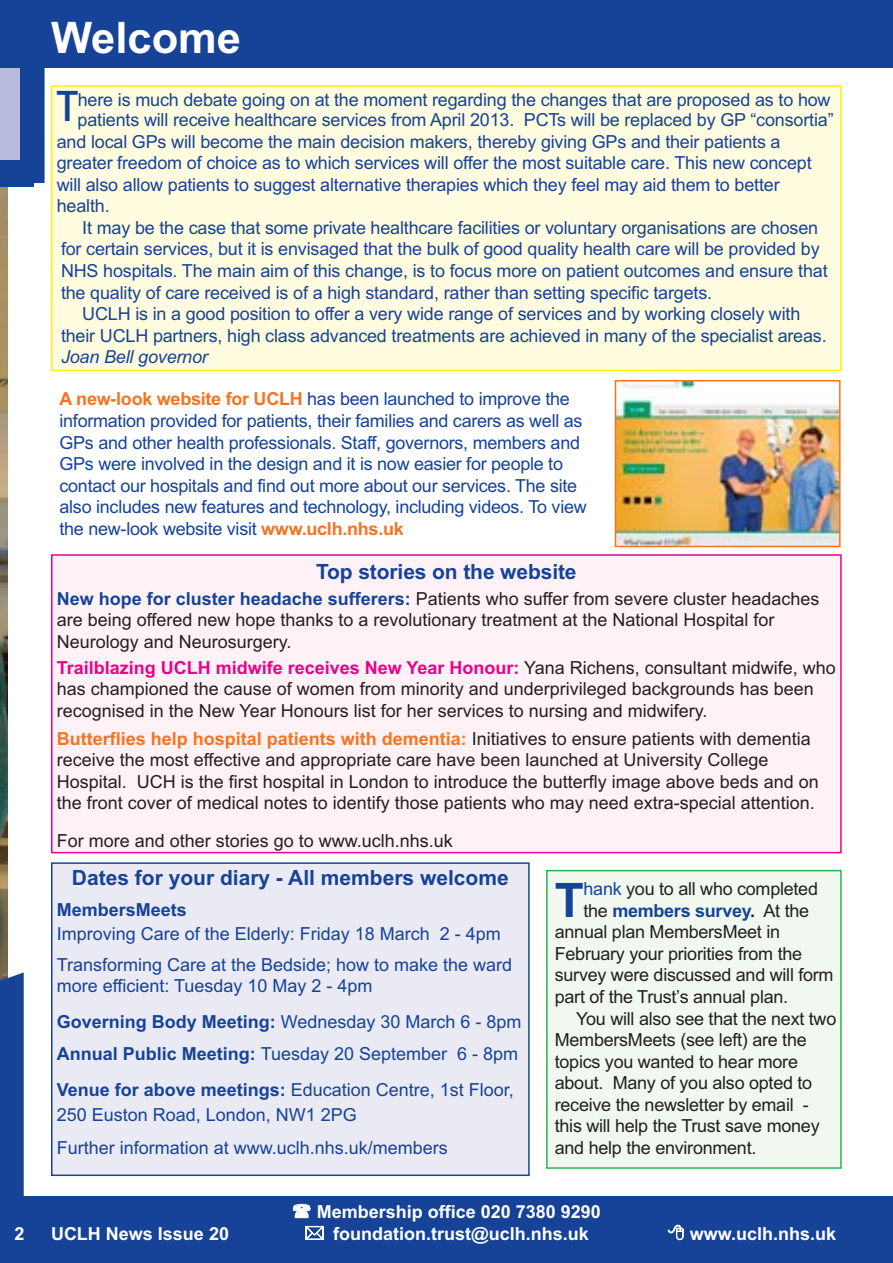
<style>
.page{position:relative;width:893px;height:1263px;background:#fff}
.page>*{position:absolute;margin:0;border:0;box-sizing:border-box;transform-origin:0 0}
.t1{font:700 47.55px "Arial";color:#164397}
.t2{font:700 43.5px "Arial";color:#fff}
.t3{font:700 21px "Arial";color:#164397}
.t4{font:18px/21.6px "Arial";letter-spacing:-.01em;color:#164397}
.t5{font:18px/21.6px "Arial";color:#231f20}
.t6{font:700 18px "Arial";color:#fff}
.t7{font:700 18px "Arial";letter-spacing:-.01em;color:#164397}
.t8{font:italic 18px "Arial";letter-spacing:-.01em;color:#164397}
.s1{font-family:"Adobe Fan Heiti Std Bold E Ten B5 H";font-size:39.3px}
.s2{font-weight:700;color:#f47421}
.s3{font-weight:700;color:#164397}
.s4{font-weight:700;color:#ec008c}
.s5{font-weight:700}
.s6{color:#164397}
.s7{font-weight:400;color:#231f20}
.s8{color:#231f20}
</style>
<div class="page">
<img style="left:0;top:187px;width:8px;height:786px">
<div style="left:20px;top:67px;width:25px;height:116px;background:#164397"></div>
<div style="left:0;top:65px;width:20px;height:122px;background:#b8bbdc"></div>
<div style="left:0;top:160px;width:33px;height:27px;background:#164397"></div>
<div style="left:0;top:973px;width:24px;height:223px;background:#164397"></div>
<div style="left:0;top:1196px;width:893px;height:67px;background:#164397"></div>
<div style="left:0;top:0;width:893px;height:67px;background:#164397"></div>
<div style="left:53px;top:87px;width:787px;height:283px;background:#fffcdf"></div>
<div style="left:51px;top:85px;width:791px;height:286px;border:2px solid #fff200"></div>
<div style="left:547px;top:871px;width:293px;height:296px;background:#f1f8f0"></div>
<div style="left:546px;top:870px;width:296px;height:299px;border:2px solid #2bb350"></div>
<img style="left:618px;top:383px;width:219px;height:161px">
<div style="left:615px;top:380px;width:225px;height:167px;border:2px solid #f47421"></div>
<div style="left:53px;top:556px;width:787px;height:296px;background:#fef2f7"></div>
<div style="left:51px;top:554px;width:791px;height:299px;border:2px solid #ec008c"></div>
<div style="left:53px;top:864px;width:475px;height:311px;background:#eaeaf5"></div>
<div style="left:51px;top:862px;width:479px;height:314px;border:2px solid #164397"></div>
<h2 class="t2" style="left:51px;top:22px;width:192px">Welcome</h2>
<p class="t4" style="left:57px;top:91px;width:775px"><span class="s1">T</span>here is much debate going on at the moment regarding the changes that are proposed as to how</p>
<p class="t4" style="left:78px;top:111px;width:757px">patients will receive healthcare services from April 2013. PCTs will be replaced by GP “consortia”</p>
<p class="t4" style="left:57px;top:132px;width:725px">and local GPs will become the main decision makers, thereby giving GPs and their patients a</p>
<p class="t4" style="left:57px;top:154px;width:756px">greater freedom of choice as to which services will offer the most suitable care. This new concept</p>
<p class="t4" style="left:57px;top:175px;width:724px">will also allow patients to suggest alternative therapies which they feel may aid them to better</p>
<p class="t4" style="left:57px;top:197px;width:54px">health.</p>
<p class="t4" style="left:82px;top:219px;width:737px">It may be the case that some private healthcare facilities or voluntary organisations are chosen</p>
<p class="t4" style="left:61px;top:240px;width:760px">for certain services, but it is envisaged that the bulk of good quality health care will be provided by</p>
<p class="t4" style="left:61px;top:262px;width:768px">NHS hospitals. The main aim of this change, is to focus more on patient outcomes and ensure that</p>
<p class="t4" style="left:61px;top:283px;width:653px">the quality of care received is of a high standard, rather than setting specific targets.</p>
<p class="t4" style="left:82px;top:305px;width:720px">UCLH is in a good position to offer a very wide range of services and by working closely with</p>
<p class="t4" style="left:61px;top:327px;width:767px">their UCLH partners, high class advanced treatments are achieved in many of the specialist areas.</p>
<p class="t8" style="left:61px;top:347px;width:148px">Joan Bell governor</p>
<p class="t4" style="left:60px;top:390px;width:529px"><span class="s2">A new-look website for UCLH</span> has been launched to improve the information provided for patients, their families and carers as well as GPs and other health professionals. Staff, governors, members and GPs were involved in the design and it is now easier for people to contact our hospitals and find out more about our services. The site also includes new features and technology, including videos. To view the new-look website visit <span class="s2">www.uclh.nhs.uk</span></p>
<p class="t3" style="left:316px;top:564px;width:262px">Top stories on the website</p>
<p class="t5" style="left:57px;top:589px;width:764px"><span class="s3">New hope for cluster headache sufferers:</span> Patients who suffer from severe cluster headaches are being offered new hope thanks to a revolutionary treatment at the National Hospital for<br>Neurology and Neurosurgery.</p>
<p class="t5" style="left:57px;top:658px;width:780px"><span class="s4">Trailblazing UCLH midwife receives New Year Honour:</span> Yana Richens, consultant midwife, who has championed the cause of women from minority and underprivileged backgrounds has been recognised in the New Year Honours list for her services to nursing and midwifery.</p>
<p class="t5" style="left:57px;top:729px;width:764px"><span class="s2">Butterflies help hospital patients with dementia:</span> Initiatives to ensure patients with dementia receive the most effective and appropriate care have been launched at University College Hospital. UCH is the first hospital in London to introduce the butterfly image above beds and on the front cover of medical notes to identify those patients who may need extra-special attention.</p>
<p class="t5" style="left:57px;top:831px;width:398px">For more and other stories go to www.uclh.nhs.uk</p>
<p class="t3" style="left:72px;top:870px;width:438px">Dates for your diary - All members welcome</p>
<p class="t7" style="left:57px;top:903px;width:131px">MembersMeets</p>
<p class="t4" style="left:57px;top:919px;width:457px;line-height:31.5px">Improving Care of the Elderly: Friday 18 March 2 - 4pm<br>Transforming Care at the Bedside; how to make the ward</p>
<p class="t4" style="left:57px;top:970px;width:466px;line-height:36px">more efficient: Tuesday 10 May 2 - 4pm<br><span class="s5">Governing Body Meeting:</span> Wednesday 30 March 6 - 8pm</p>
<p class="t4" style="left:57px;top:1037px;width:463px;line-height:36px"><span class="s5">Annual Public Meeting:</span> Tuesday 20 September 6 - 8pm<br><span class="s5">Venue for above meetings:</span> Education Centre, 1st Floor,</p>
<p class="t4" style="left:57px;top:1100px;width:392px;line-height:33px">250 Euston Road, London, NW1 2PG<br>Further information at www.uclh.nhs.uk/members</p>
<h1 class="t1" style="left:555px;top:883px;width:31px">T</h1>
<p class="t5" style="left:583px;top:880px;width:236px"><span class="s6">hank</span> you to all who completed</p>
<p class="t7" style="left:583px;top:904px;width:227px"><span class="s7">the</span> members survey<span class="s8">.</span> <span class="s7">At the</span></p>
<p class="t5" style="left:555px;top:923px;width:227px">annual plan MembersMeet in</p>
<p class="t5" style="left:555px;top:944px;width:249px">February your priorities from the</p>
<p class="t5" style="left:555px;top:966px;width:280px">survey were discussed and will form</p>
<p class="t5" style="left:555px;top:988px;width:235px">part of the Trust’s annual plan.</p>
<p class="t5" style="left:576px;top:1009px;width:262px">You will also see that the next two</p>
<p class="t5" style="left:555px;top:1031px;width:253px">MembersMeets (see left) are the</p>
<p class="t5" style="left:555px;top:1052px;width:245px">topics you wanted to hear more</p>
<p class="t5" style="left:555px;top:1074px;width:259px">about. Many of you also opted to</p>
<p class="t5" style="left:555px;top:1096px;width:256px">receive the newsletter by email -</p>
<p class="t5" style="left:555px;top:1117px;width:266px">this will help the Trust save money</p>
<p class="t5" style="left:555px;top:1139px;width:203px">and help the environment.</p>
<p class="t6" style="left:317px;top:1205px;width:285px">Membership office 020 7380 9290</p>
<p class="t6" style="left:15px;top:1227px;width:12px">2</p>
<p class="t6" style="left:51px;top:1227px;width:179px">UCLH News Issue 20</p>
<p class="t6" style="left:333px;top:1227px;width:257px">foundation.trust@uclh.nhs.uk</p>
<p class="t6" style="left:690px;top:1227px;width:148px">www.uclh.nhs.uk</p>
</div>
